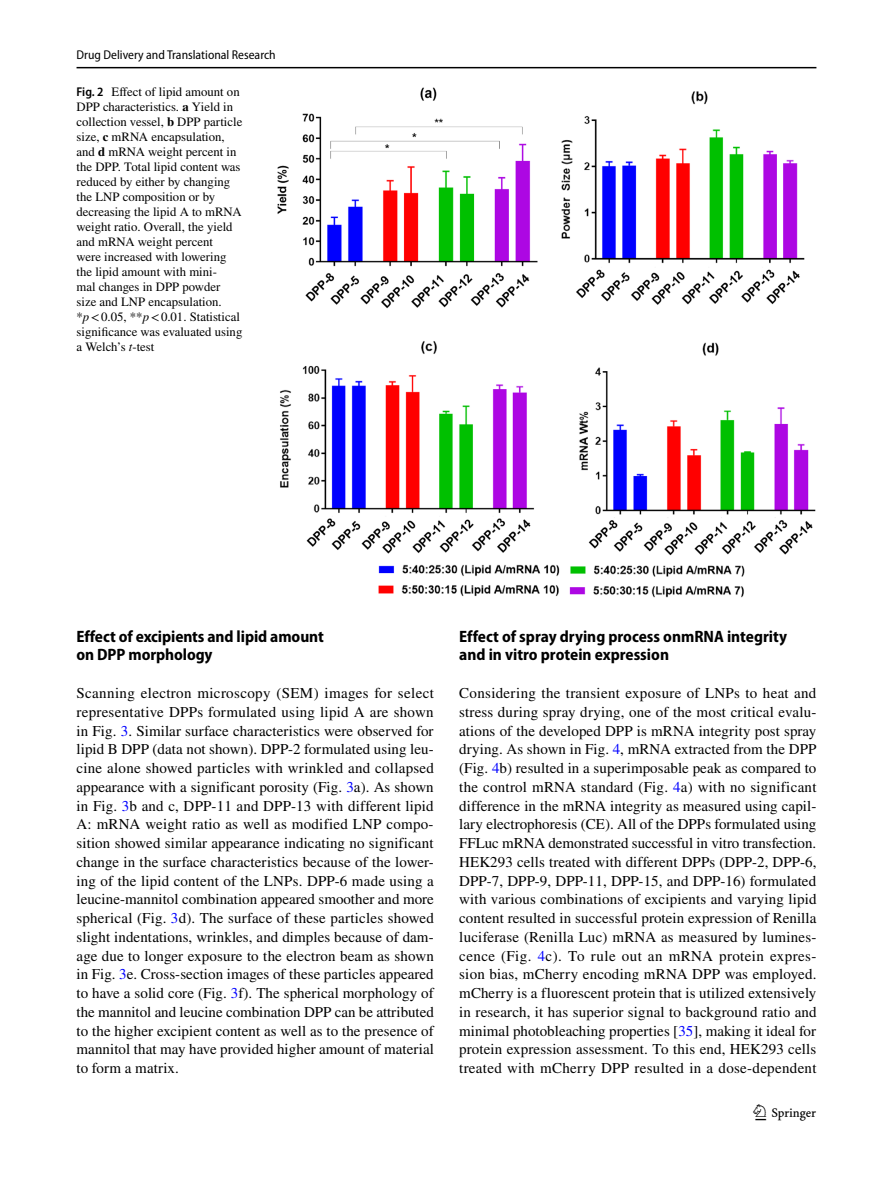
<style>
.page{position:relative;width:893px;height:1187px;background:#fff}
.page>*{position:absolute;margin:0;border:0;box-sizing:border-box;transform-origin:0 0}
.t1{font:22.5px "Springnew Regular 3";color:#000}
.t2{font:700 semi-condensed 16.5px/18.8px "Myriad Pro";letter-spacing:-.005em;color:#000}
.t3{font:15px/18.8px "STIX";letter-spacing:.01em;color:#000;text-align:justify}
.t4{font:12.75px/15px "STIX";color:#000}
.t5{font:semi-condensed 12.75px "Myriad Pro";color:#000}
.s1{font-family:"Myriad Pro";font-weight:600;font-stretch:semi-condensed}
.s2{font-weight:700}
.s3{font-style:italic}
.s4{color:#00f}
</style>
<div class="page">
<hr style="left:77px;top:67px;width:739px;height:1px;background:#000">
<img style="left:277px;top:87px;width:539px;height:511px">
<p class="t5" style="left:77px;top:48px;width:201px">Drug Delivery and Translational Research</p>
<p class="t4" style="left:77px;top:85px;width:167px"><span class="s1">Fig. 2</span> Effect of lipid amount on<br>DPP characteristics. <span class="s2">a</span> Yield in collection vessel, <span class="s2">b</span> DPP particle size, <span class="s2">c</span> mRNA encapsulation, and <span class="s2">d</span> mRNA weight percent in the DPP. Total lipid content was reduced by either by changing the LNP composition or by decreasing the lipid A to mRNA weight ratio. Overall, the yield and mRNA weight percent<br>were increased with lowering the lipid amount with mini-<br>mal changes in DPP powder size and LNP encapsulation. *<span class="s3">p</span>&lt;0.05, **<span class="s3">p</span>&lt;0.01. Statistical significance was evaluated using a Welch’s <span class="s3">t</span>-test</p>
<p class="t2" style="left:77px;top:627px;width:249px">Effect of excipients and lipid amount on DPP morphology</p>
<p class="t3" style="left:77px;top:684px;width:359px">Scanning electron microscopy (SEM) images for select representative DPPs formulated using lipid A are shown in Fig. <span class="s4">3</span>. Similar surface characteristics were observed for lipid B DPP (data not shown). DPP-2 formulated using leu&shy;cine alone showed particles with wrinkled and collapsed appearance with a significant porosity (Fig. <span class="s4">3</span>a). As shown in Fig. <span class="s4">3</span>b and c, DPP-11 and DPP-13 with different lipid A: mRNA weight ratio as well as modified LNP compo&shy;sition showed similar appearance indicating no significant change in the surface characteristics because of the lower&shy;ing of the lipid content of the LNPs. DPP-6 made using a leucine-mannitol combination appeared smoother and more spherical (Fig. <span class="s4">3</span>d). The surface of these particles showed slight indentations, wrinkles, and dimples because of dam&shy;age due to longer exposure to the electron beam as shown in Fig. <span class="s4">3</span>e. Cross-section images of these particles appeared to have a solid core (Fig. <span class="s4">3</span>f). The spherical morphology of the mannitol and leucine combination DPP can be attributed to the higher excipient content as well as to the presence of mannitol that may have provided higher amount of material to form a matrix.</p>
<p class="t2" style="left:459px;top:627px;width:329px">Effect of spray drying process onmRNA integrity and in vitro protein expression</p>
<p class="t3" style="left:459px;top:684px;width:359px">Considering the transient exposure of LNPs to heat and stress during spray drying, one of the most critical evalu&shy;ations of the developed DPP is mRNA integrity post spray drying. As shown in Fig. <span class="s4">4</span>, mRNA extracted from the DPP (Fig. <span class="s4">4</span>b) resulted in a superimposable peak as compared to the control mRNA standard (Fig. <span class="s4">4</span>a) with no significant difference in the mRNA integrity as measured using capil&shy;lary electrophoresis (CE). All of the DPPs formulated using FFLuc mRNA demonstrated successful in vitro transfection.<br>HEK293 cells treated with different DPPs (DPP-2, DPP-6, DPP-7, DPP-9, DPP-11, DPP-15, and DPP-16) formulated with various combinations of excipients and varying lipid content resulted in successful protein expression of Renilla luciferase (Renilla Luc) mRNA as measured by lumines&shy;cence (Fig. <span class="s4">4</span>c). To rule out an mRNA protein expres&shy;sion bias, mCherry encoding mRNA DPP was employed. mCherry is a fluorescent protein that is utilized extensively in research, it has superior signal to background ratio and minimal photobleaching properties [<span class="s4">35</span>], making it ideal for protein expression assessment. To this end, HEK293 cells treated with mCherry DPP resulted in a dose-dependent</p>
<h1 class="t1" style="left:755px;top:1104px;width:62px">1 3</h1>
</div>
